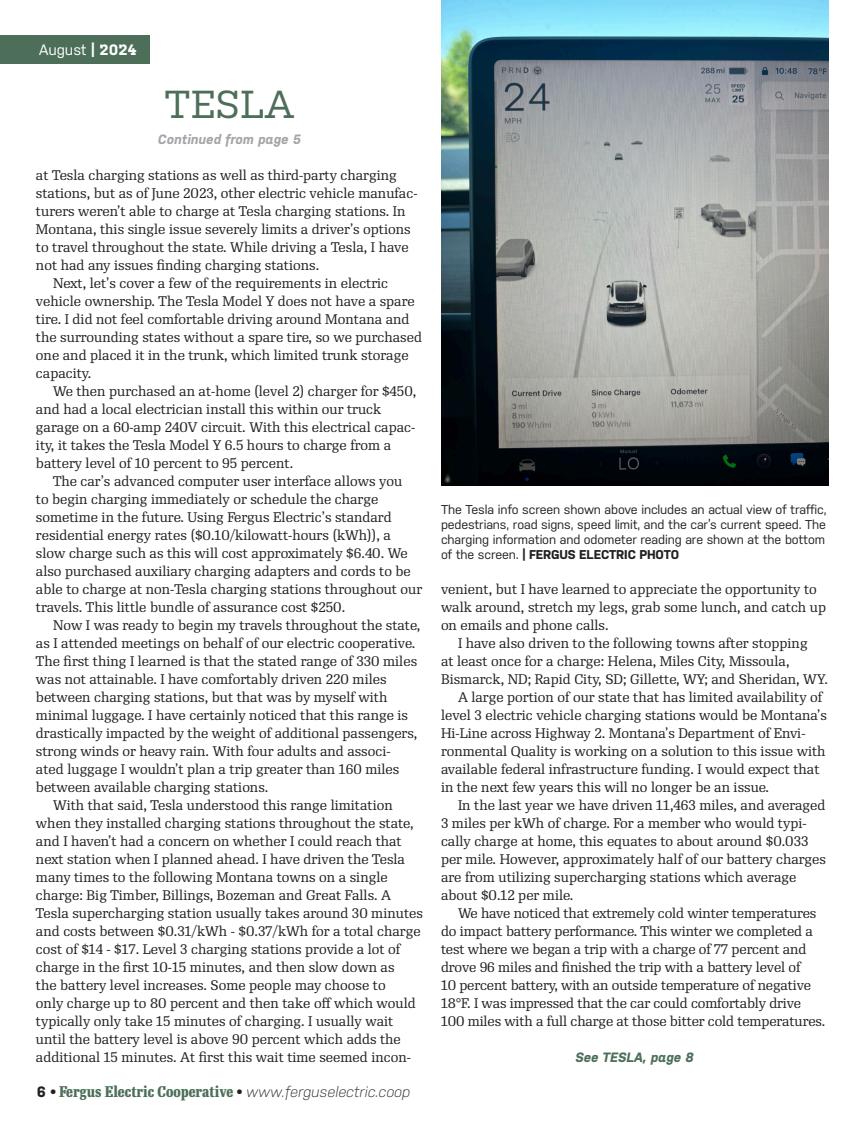
<style>
.page{position:relative;width:864px;height:1134px;background:#fff}
.page>*{position:absolute;margin:0;border:0;box-sizing:border-box;transform-origin:0 0}
.Jump_headline{font:39px "Kulturista";color:#4d6f59}
.t1{font:700 15px "Re Public Cond";color:#4d6f59}
.Running_Head{font:15px "Nudista";color:#fff}
.Body_Copy_RePublic_ragR{font:13.5px/18px "Re Public";color:#231f20}
.jump_continued{font:italic 700 13.5px "Nudista";color:#a5a6aa}
.jump_continued-2{font:italic 700 13.5px "Nudista";color:#4d6f59}
.Scholarship_winners{font:12.75px/15px "Nudista";letter-spacing:-.01em;color:#231f20}
.s1{font-family:"Kulturista";font-weight:700}
.s2{font-family:"Nudista";color:#231f20}
.s3{font-family:"Nudista";font-weight:300;font-style:italic;color:#231f20}
.s4{font-weight:700}
</style>
<div class="page">
<div style="left:0;top:36px;width:149px;height:28px;background:#4d6f59"></div>
<img style="left:441px;top:0;width:387px;height:486px">
<p class="Running_Head" style="left:39px;top:41px;width:99px">August <span class="s1">| 2024</span></p>
<p class="Jump_headline" style="left:165px;top:82px;width:131px">TESLA</p>
<p class="jump_continued" style="left:158px;top:132px;width:145px">Continued from page 5</p>
<p class="Body_Copy_RePublic_ragR" style="left:36px;top:167px;width:383px">at Tesla charging stations as well as third-party charging stations, but as of June 2023, other electric vehicle manufac&shy;turers weren’t able to charge at Tesla charging stations. In Montana, this single issue severely limits a driver’s options to travel throughout the state. While driving a Tesla, I have not had any issues finding charging stations.</p>
<p class="Body_Copy_RePublic_ragR" style="left:36px;top:275px;width:388px;text-indent:17px">Next, let’s cover a few of the requirements in electric vehicle ownership. The Tesla Model Y does not have a spare tire. I did not feel comfortable driving around Montana and the surrounding states without a spare tire, so we purchased one and placed it in the trunk, which limited trunk storage capacity.</p>
<p class="Body_Copy_RePublic_ragR" style="left:36px;top:383px;width:382px;text-indent:17px">We then purchased an at-home (level 2) charger for $450, and had a local electrician install this within our truck garage on a 60-amp 240V circuit. With this electrical capac&shy;ity, it takes the Tesla Model Y 6.5 hours to charge from a battery level of 10 percent to 95 percent.</p>
<p class="Body_Copy_RePublic_ragR" style="left:36px;top:473px;width:388px;text-indent:17px">The car’s advanced computer user interface allows you<br>to begin charging immediately or schedule the charge sometime in the future. Using Fergus Electric’s standard residential energy rates ($0.10/kilowatt-hours (kWh)), a slow charge such as this will cost approximately $6.40. We also purchased auxiliary charging adapters and cords to be able to charge at non-Tesla charging stations throughout our travels. This little bundle of assurance cost $250.</p>
<p class="Body_Copy_RePublic_ragR" style="left:36px;top:617px;width:386px;text-indent:17px">Now I was ready to begin my travels throughout the state, as I attended meetings on behalf of our electric cooperative.<br>The first thing I learned is that the stated range of 330 miles was not attainable. I have comfortably driven 220 miles between charging stations, but that was by myself with minimal luggage. I have certainly noticed that this range is drastically impacted by the weight of additional passengers, strong winds or heavy rain. With four adults and associ&shy;ated luggage I wouldn’t plan a trip greater than 160 miles between available charging stations.</p>
<p class="Body_Copy_RePublic_ragR" style="left:36px;top:797px;width:388px;text-indent:17px">With that said, Tesla understood this range limitation when they installed charging stations throughout the state, and I haven’t had a concern on whether I could reach that next station when I planned ahead. I have driven the Tesla many times to the following Montana towns on a single charge: Big Timber, Billings, Bozeman and Great Falls. A Tesla supercharging station usually takes around 30 minutes and costs between $0.31/kWh - $0.37/kWh for a total charge cost of $14 - $17. Level 3 charging stations provide a lot of charge in the first 10-15 minutes, and then slow down as<br>the battery level increases. Some people may choose to<br>only charge up to 80 percent and then take off which would typically only take 15 minutes of charging. I usually wait until the battery level is above 90 percent which adds the additional 15 minutes. At first this wait time seemed incon-</p>
<p class="t1" style="left:37px;top:1083px;width:375px"><span class="s2">6 •</span> Fergus Electric Cooperative <span class="s2">•</span> <span class="s3">www.ferguselectric.coop</span></p>
<p class="Scholarship_winners" style="left:441px;top:502px;width:387px">The Tesla info screen shown above includes an actual view of traffic, pedestrians, road signs, speed limit, and the car’s current speed. The charging information and odometer reading are shown at the bottom of the screen. <span class="s4">| FERGUS ELECTRIC PHOTO</span></p>
<p class="Body_Copy_RePublic_ragR" style="left:441px;top:581px;width:387px">venient, but I have learned to appreciate the opportunity to walk around, stretch my legs, grab some lunch, and catch up on emails and phone calls.</p>
<p class="Body_Copy_RePublic_ragR" style="left:441px;top:635px;width:389px;text-indent:17px">I have also driven to the following towns after stopping<br>at least once for a charge: Helena, Miles City, Missoula,<br>Bismarck, ND; Rapid City, SD; Gillette, WY; and Sheridan, WY.</p>
<p class="Body_Copy_RePublic_ragR" style="left:441px;top:689px;width:387px;text-indent:17px">A large portion of our state that has limited availability of level 3 electric vehicle charging stations would be Montana’s Hi-Line across Highway 2. Montana’s Department of Envi&shy;ronmental Quality is working on a solution to this issue with available federal infrastructure funding. I would expect that in the next few years this will no longer be an issue.</p>
<p class="Body_Copy_RePublic_ragR" style="left:441px;top:797px;width:387px;text-indent:17px">In the last year we have driven 11,463 miles, and averaged 3 miles per kWh of charge. For a member who would typi&shy;cally charge at home, this equates to about around $0.033 per mile. However, approximately half of our battery charges are from utilizing supercharging stations which average about $0.12 per mile.</p>
<p class="Body_Copy_RePublic_ragR" style="left:441px;top:905px;width:386px;text-indent:17px">We have noticed that extremely cold winter temperatures do impact battery performance. This winter we completed a test where we began a trip with a charge of 77 percent and drove 96 miles and finished the trip with a battery level of<br>10 percent battery, with an outside temperature of negative 18°F. I was impressed that the car could comfortably drive 100 miles with a full charge at those bitter cold temperatures.</p>
<p class="jump_continued-2" style="left:575px;top:1050px;width:120px">See TESLA, page 8</p>
</div>
